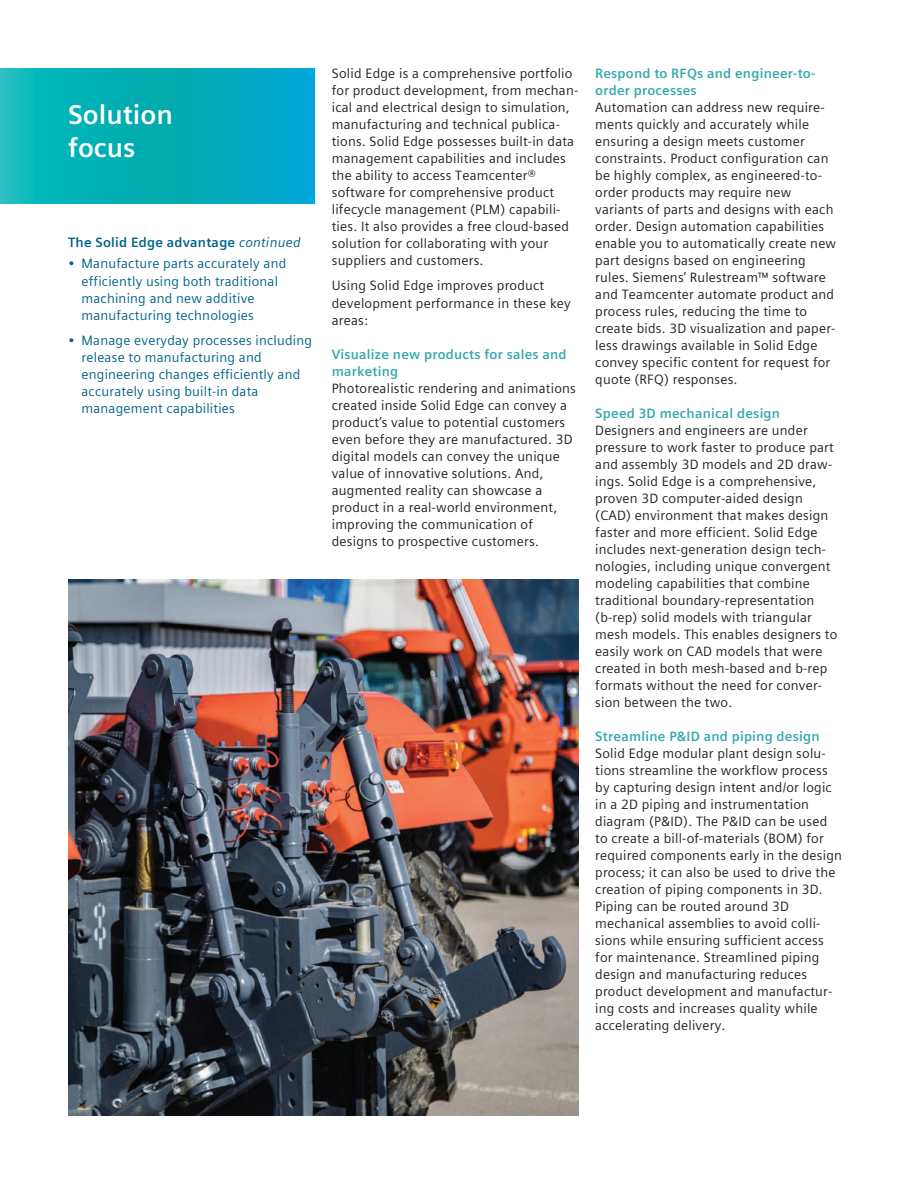
<style>
.page{position:relative;width:918px;height:1188px;background:#fff}
.page>*{position:absolute;margin:0;border:0;box-sizing:border-box;transform-origin:0 0}
.t1{font:700 27px/32.4px "Siemens Sans Global";color:#fff}
.t2{font:13.5px/17px "Siemens Sans Global";letter-spacing:.015em;color:#231f20}
.t3{font:13.5px/17px "Siemens Sans Global";letter-spacing:.015em;color:#006288}
.t4{font:700 13.5px/17px "Siemens Sans Global";letter-spacing:.015em;color:#36a9af}
.t5{font:700 13.5px "Siemens Sans Global";letter-spacing:.015em;color:#006288}
.s1{font-weight:400;font-style:italic}
</style>
<div class="page">
<svg style="left:0;top:68px;width:315px;height:135px;background:#03aebb"></svg>
<img style="left:68px;top:580px;width:510px;height:536px">
<h1 class="t1" style="left:68px;top:99px;width:106px">Solution focus</h1>
<p class="t5" style="left:68px;top:232px;width:234px">The Solid Edge advantage <span class="s1">continued</span></p>
<p class="t3" style="left:82px;top:255px;width:206px;text-indent:-14px">• Manufacture parts accurately and efficiently using both traditional machining and new additive manufacturing technologies</p>
<p class="t3" style="left:82px;top:332px;width:232px;text-indent:-14px">• Manage everyday processes including release to manufacturing and engineering changes efficiently and accurately using built-in data management capabilities</p>
<p class="t2" style="left:332px;top:65px;width:248px">Solid Edge is a comprehensive portfolio for product development, from mechan&shy;ical and electrical design to simulation, manufacturing and technical publica&shy;tions. Solid Edge possesses built-in data management capabilities and includes the ability to access Teamcenter® software for comprehensive product lifecycle management (PLM) capabili&shy;ties. It also provides a free cloud-based solution for collaborating with your suppliers and customers.</p>
<p class="t2" style="left:332px;top:277px;width:240px">Using Solid Edge improves product development performance in these key areas:</p>
<p class="t4" style="left:332px;top:346px;width:236px">Visualize new products for sales and marketing</p>
<p class="t2" style="left:332px;top:379px;width:246px">Photorealistic rendering and animations created inside Solid Edge can convey a product’s value to potential customers even before they are manufactured. 3D digital models can convey the unique value of innovative solutions. And, augmented reality can showcase a product in a real-world environment, improving the communication of designs to prospective customers.</p>
<p class="t4" style="left:595px;top:65px;width:221px">Respond to RFQs and engineer-to&shy;order processes</p>
<p class="t2" style="left:595px;top:99px;width:243px">Automation can address new require&shy;ments quickly and accurately while ensuring a design meets customer constraints. Product configuration can be highly complex, as engineered-to&shy;order products may require new variants of parts and designs with each order. Design automation capabilities enable you to automatically create new part designs based on engineering rules. Siemens’ Rulestream™ software and Teamcenter automate product and process rules, reducing the time to create bids. 3D visualization and paper&shy;less drawings available in Solid Edge convey specific content for request for quote (RFQ) responses.</p>
<p class="t4" style="left:595px;top:405px;width:186px">Speed 3D mechanical design</p>
<p class="t2" style="left:595px;top:422px;width:244px">Designers and engineers are under pressure to work faster to produce part and assembly 3D models and 2D draw&shy;ings. Solid Edge is a comprehensive, proven 3D computer-aided design (CAD) environment that makes design faster and more efficient. Solid Edge includes next-generation design tech&shy;nologies, including unique convergent modeling capabilities that combine traditional boundary-representation (b-rep) solid models with triangular mesh models. This enables designers to easily work on CAD models that were created in both mesh-based and b-rep formats without the need for conver&shy;sion between the two.</p>
<p class="t4" style="left:595px;top:728px;width:226px">Streamline P&amp;ID and piping design</p>
<p class="t2" style="left:595px;top:745px;width:248px">Solid Edge modular plant design solu&shy;tions streamline the workflow process by capturing design intent and/or logic in a 2D piping and instrumentation diagram (P&amp;ID). The P&amp;ID can be used to create a bill-of-materials (BOM) for required components early in the design process; it can also be used to drive the creation of piping components in 3D.<br>Piping can be routed around 3D mechanical assemblies to avoid colli&shy;sions while ensuring sufficient access for maintenance. Streamlined piping design and manufacturing reduces product development and manufactur&shy;ing costs and increases quality while accelerating delivery.</p>
</div>
